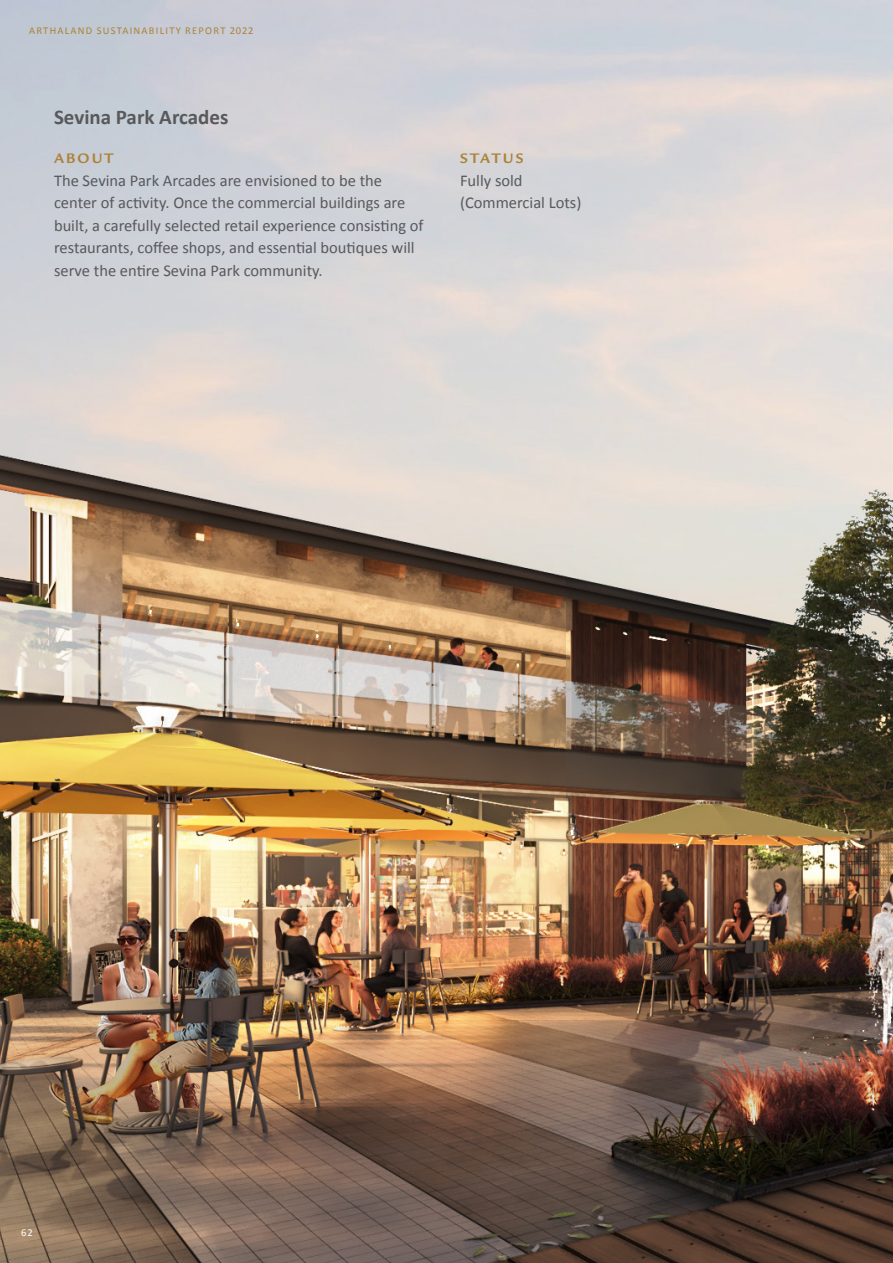
<style>
.page{position:relative;width:893px;height:1263px;background:#fff}
.page>*{position:absolute;margin:0;border:0;box-sizing:border-box;transform-origin:0 0}
.t1{font:700 21px "Calibri";color:#58595b}
.t2{font:16.5px/22.5px "Calibri";color:#58595b}
.t3{font:700 15px "Legacy Sans Std";letter-spacing:.14em;color:#ac8336}
.t4{font:10.5px "Calibri";letter-spacing:.12em;color:#ac8336}
.t5{font:10.5px "Calibri";color:#fff}
</style>
<div class="page">
<img style="left:0;top:0;width:893px;height:1263px">
<p class="t4" style="left:29px;top:24px;width:226px">ARTHALAND SUSTAINABILITY REPORT 2022</p>
<p class="t1" style="left:54px;top:103px;width:176px">Sevina Park Arcades</p>
<p class="t3" style="left:54px;top:150px;width:61px">ABOUT</p>
<p class="t2" style="left:54px;top:169px;width:371px">The Sevina Park Arcades are envisioned to be the center of activity. Once the commercial buildings are built, a carefully selected retail experience consisting of restaurants, coffee shops, and essential boutiques will serve the entire Sevina Park community.</p>
<p class="t3" style="left:460px;top:150px;width:65px">STATUS</p>
<p class="t2" style="left:460px;top:169px;width:123px">Fully sold (Commercial Lots)</p>
<p class="t5" style="left:21px;top:1225px;width:13px">62</p>
</div>
